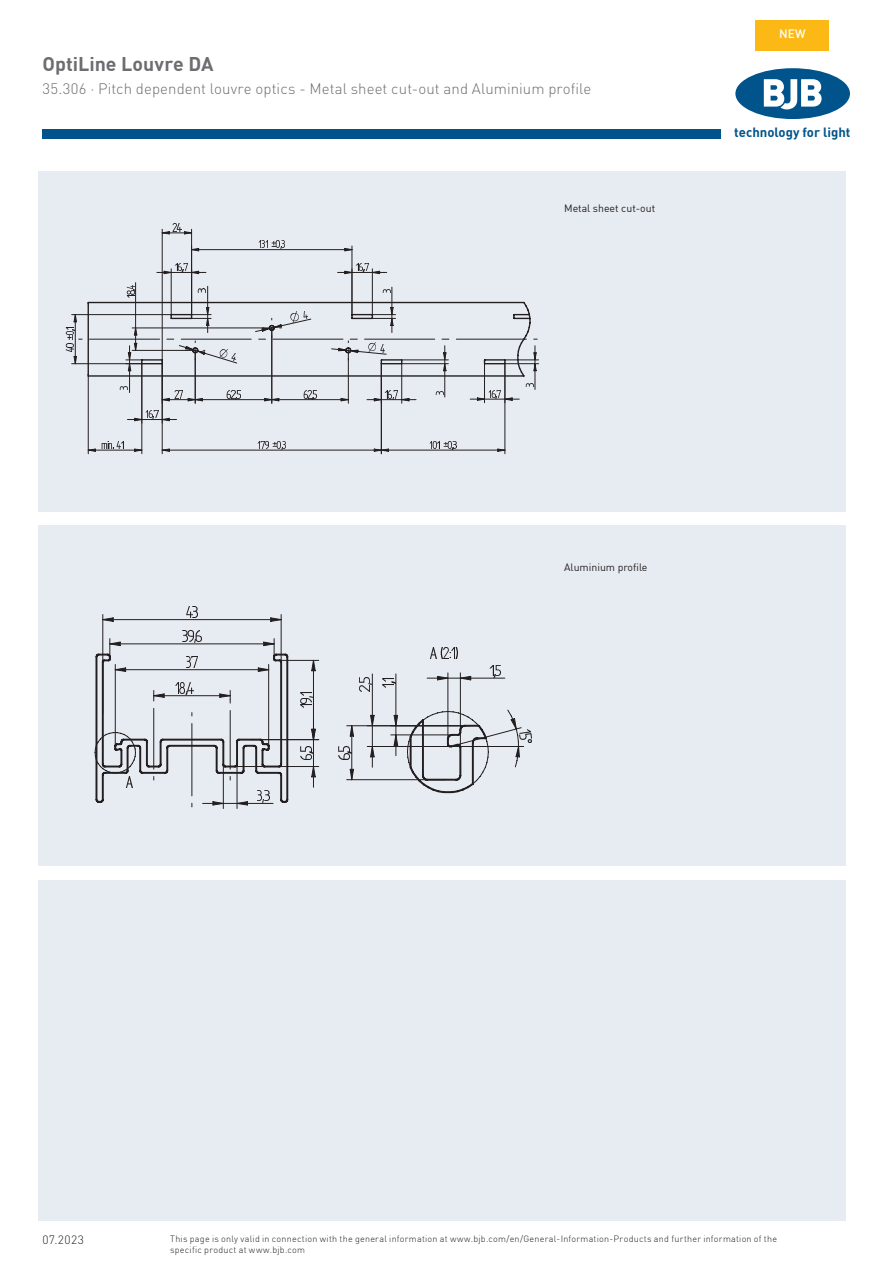
<style>
.page{position:relative;width:893px;height:1263px;background:#fff}
.page>*{position:absolute;margin:0;border:0;box-sizing:border-box;transform-origin:0 0}
.t1{font:700 19.5px "DIN";color:#6c6d70}
.t2{font:300 15px "DINOT";letter-spacing:.005em;color:#6c6d70}
.t3{font:700 13.2px "DIN";color:#01548b}
.t4{font:300 12px "DINOT";letter-spacing:.035em;color:#231f20}
.t5{font:500 12px "DIN";color:#fff}
.t6{font:10.5px "DIN";color:#231f20}
.t7{font:300 9px/10.9px "DIN";letter-spacing:.025em;color:#231f20}
</style>
<div class="page">
<div style="left:735px;top:68px;width:115px;height:51px;background:#01548b;border-radius:50%"></div>
<svg style="left:764px;top:79px;width:58px;height:30px"></svg>
<div style="left:43px;top:129px;width:678px;height:9px;background:#01548b"></div>
<div style="left:38px;top:880px;width:808px;height:340px;background:#e7ebf2"></div>
<div style="left:756px;top:20px;width:73px;height:30px;background:#fcb814"></div>
<div style="left:38px;top:171px;width:808px;height:340px;background:#e7ebf2"></div>
<div style="left:38px;top:526px;width:808px;height:340px;background:#e7ebf2"></div>
<hr style="left:135px;top:283px;width:1px;height:67px;background:#231f20">
<hr style="left:271px;top:328px;width:1px;height:75px;background:#231f20">
<hr style="left:348px;top:350px;width:1px;height:53px;background:#231f20">
<hr style="left:171px;top:269px;width:1px;height:46px;background:#231f20">
<svg style="left:163px;top:263px;width:36px;height:11px"></svg>
<hr style="left:157px;top:272px;width:49px;height:1px;background:#231f20">
<svg style="left:134px;top:411px;width:36px;height:10px"></svg>
<hr style="left:88px;top:376px;width:1px;height:78px;background:#231f20">
<hr style="left:141px;top:363px;width:1px;height:91px;background:#231f20">
<hr style="left:127px;top:419px;width:50px;height:1px;background:#231f20">
<svg style="left:134px;top:448px;width:9px;height:4px"></svg>
<svg style="left:87px;top:441px;width:36px;height:11px"></svg>
<hr style="left:191px;top:229px;width:1px;height:86px;background:#231f20">
<hr style="left:162px;top:229px;width:1px;height:134px;background:#231f20">
<hr style="left:88px;top:450px;width:54px;height:1px;background:#231f20">
<svg style="left:161px;top:224px;width:31px;height:11px"></svg>
<hr style="left:352px;top:246px;width:1px;height:69px;background:#231f20">
<hr style="left:162px;top:233px;width:30px;height:1px;background:#231f20">
<svg style="left:258px;top:241px;width:27px;height:8px"></svg>
<svg style="left:192px;top:248px;width:7px;height:4px"></svg>
<svg style="left:344px;top:248px;width:9px;height:4px"></svg>
<hr style="left:162px;top:363px;width:1px;height:91px;background:#231f20">
<hr style="left:192px;top:249px;width:160px;height:1px;background:#231f20">
<svg style="left:257px;top:441px;width:29px;height:8px"></svg>
<svg style="left:161px;top:448px;width:9px;height:4px"></svg>
<hr style="left:162px;top:450px;width:219px;height:1px;background:#231f20">
<hr style="left:372px;top:269px;width:1px;height:46px;background:#231f20">
<svg style="left:344px;top:263px;width:36px;height:11px"></svg>
<hr style="left:401px;top:363px;width:1px;height:40px;background:#231f20">
<hr style="left:338px;top:272px;width:49px;height:1px;background:#231f20">
<hr style="left:505px;top:363px;width:1px;height:91px;background:#231f20">
<hr style="left:381px;top:363px;width:1px;height:91px;background:#231f20">
<svg style="left:429px;top:441px;width:27px;height:8px"></svg>
<svg style="left:373px;top:448px;width:16px;height:4px"></svg>
<svg style="left:497px;top:448px;width:9px;height:4px"></svg>
<hr style="left:484px;top:363px;width:1px;height:40px;background:#231f20">
<hr style="left:381px;top:450px;width:124px;height:1px;background:#231f20">
<hr style="left:195px;top:350px;width:1px;height:53px;background:#231f20">
<hr style="left:505px;top:360px;width:34px;height:1px;background:#231f20">
<hr style="left:505px;top:363px;width:34px;height:1px;background:#231f20">
<svg style="left:66px;top:285px;width:471px;height:117px"></svg>
<hr style="left:535px;top:346px;width:1px;height:43px;background:#231f20">
<hr style="left:281px;top:614px;width:1px;height:48px;background:#231f20">
<hr style="left:102px;top:614px;width:1px;height:99px;background:#231f20">
<svg style="left:186px;top:606px;width:11px;height:11px"></svg>
<svg style="left:102px;top:617px;width:12px;height:5px"></svg>
<svg style="left:270px;top:617px;width:12px;height:5px"></svg>
<hr style="left:103px;top:619px;width:178px;height:1px;background:#231f20">
<hr style="left:230px;top:766px;width:89px;height:1px;background:#231f20">
<svg style="left:430px;top:648px;width:27px;height:10px"></svg>
<svg style="left:382px;top:665px;width:149px;height:129px"></svg>
<hr style="left:367px;top:746px;width:83px;height:1px;background:#231f20">
<hr style="left:395px;top:674px;width:1px;height:82px;background:#231f20">
<svg style="left:359px;top:678px;width:12px;height:13px"></svg>
<svg style="left:369px;top:714px;width:6px;height:13px"></svg>
<svg style="left:370px;top:745px;width:5px;height:13px"></svg>
<hr style="left:237px;top:764px;width:1px;height:44px;background:#231f20">
<hr style="left:223px;top:764px;width:1px;height:44px;background:#231f20">
<hr style="left:372px;top:674px;width:1px;height:93px;background:#231f20">
<hr style="left:347px;top:725px;width:124px;height:1px;background:#231f20">
<hr style="left:347px;top:779px;width:98px;height:1px;background:#231f20">
<svg style="left:338px;top:746px;width:13px;height:13px"></svg>
<svg style="left:349px;top:768px;width:6px;height:13px"></svg>
<svg style="left:349px;top:725px;width:6px;height:12px"></svg>
<hr style="left:351px;top:726px;width:1px;height:54px;background:#231f20">
<hr style="left:278px;top:660px;width:41px;height:1px;background:#231f20">
<hr style="left:250px;top:739px;width:69px;height:1px;background:#231f20">
<svg style="left:95px;top:631px;width:221px;height:176px"></svg>
<hr style="left:313px;top:660px;width:1px;height:80px;background:#231f20">
<p class="t1" style="left:43px;top:51px;width:172px">OptiLine Louvre DA</p>
<p class="t2" style="left:43px;top:79px;width:550px">35.306 · Pitch dependent louvre optics - Metal sheet cut-out and Aluminium profile</p>
<p class="t6" style="left:564px;top:202px;width:93px">Metal sheet cut-out</p>
<p class="t5" style="left:779px;top:26px;width:28px">NEW</p>
<p class="t3" style="left:734px;top:124px;width:118px">technology for light</p>
<p class="t6" style="left:564px;top:561px;width:85px">Aluminium profile</p>
<p class="t4" style="left:43px;top:1231px;width:43px">07.2023</p>
<p class="t7" style="left:170px;top:1233px;width:608px">This page is only valid in connection with the general information at www.bjb.com/en/General-Information-Products and further information of the specific product at www.bjb.com</p>
</div>
